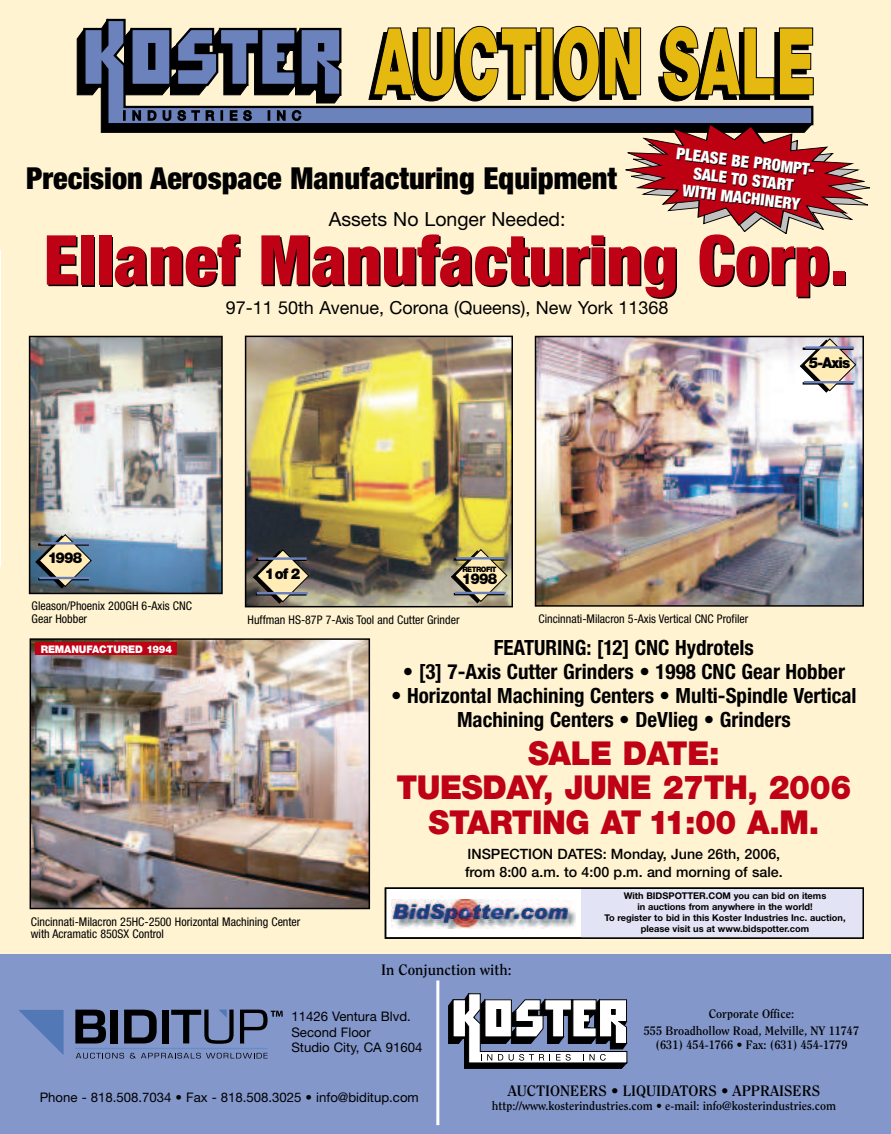
<style>
.page{position:relative;width:891px;height:1134px;background:#fff3d1}
.page>*{position:absolute;margin:0;border:0;box-sizing:border-box;transform-origin:0 0}
.t1{font:900 condensed 69px "Helvetica Neue LT Std";color:#000}
.t2{font:900 33px/34.5px "Helvetica Neue LT Std";letter-spacing:-.015em;color:#be0114;text-align:center;scale:.95 1}
.t3{font:900 condensed 30.3px "Helvetica Neue LT Std";color:#000}
.t4{font:700 condensed 21px/24px "Helvetica Neue LT Std";color:#000;text-align:center}
.t5{font:19.5px "Helvetica Neue LT Std";color:#000}
.t6{font:18px "Helvetica Neue LT Std";color:#000}
.t7{font:900 condensed 16.35px/18px "Helvetica Neue LT Std";color:#fff;text-align:center}
.t8{font:700 15px "Clearface Std";color:#000}
.t9{font:900 15px "Helvetica Neue LT Std";letter-spacing:-.065em;color:#000;scale:.95 1}
.t10{font:500 14.25px/18px "Helvetica Neue LT Std";color:#000}
.t11{font:13.2px/15.9px "Helvetica Neue LT Std";color:#000}
.t12{font:700 12.15px/17.2px "Clearface Std";color:#000;text-align:center}
.t13{font:condensed 12px/12.8px "Helvetica Neue LT Std";color:#000}
.t14{font:700 12px "Clearface Std";color:#000}
.t15{font:900 10.5px "Helvetica Neue LT Std";letter-spacing:-.005em;color:#fff;scale:.95 1}
.t16{font:700 9.3px/11.1px "Helvetica Neue LT Std";color:#000;text-align:center}
.t17{font:900 7.5px "Helvetica Neue LT Std";letter-spacing:-.065em;color:#000;scale:.95 1}
</style>
<div class="page">
<div style="left:385px;top:888px;width:478px;height:50px;background:#fff"></div>
<div style="left:0;top:954px;width:891px;height:180px;background:#8397cb"></div>
<svg style="left:77px;top:31px;width:543px;height:102px;background:#171612"></svg>
<svg style="left:82px;top:19px;width:732px;height:107px"></svg>
<svg style="left:122px;top:27px;width:221px;height:95px;background:#5e667c"></svg>
<svg style="left:368px;top:26px;width:446px;height:76px"></svg>
<svg style="left:448px;top:993px;width:179px;height:76px"></svg>
<img style="left:538px;top:339px;width:323px;height:265px">
<div style="left:535px;top:336px;width:329px;height:271px;border:2px solid #000"></div>
<img style="left:32px;top:339px;width:188px;height:252px">
<div style="left:29px;top:336px;width:194px;height:258px;border:2px solid #000"></div>
<img style="left:33px;top:641px;width:334px;height:265px">
<div style="left:30px;top:638px;width:340px;height:271px;border:2px solid #000"></div>
<img style="left:248px;top:339px;width:262px;height:265px">
<div style="left:245px;top:336px;width:268px;height:271px;border:2px solid #000"></div>
<img style="left:391px;top:899px;width:184px;height:30px">
<div style="left:581px;top:888px;width:282px;height:50px;background:#e2e3f5"></div>
<hr style="left:436px;top:981px;width:3px;height:144px;background:#fff">
<svg style="left:76px;top:1053px;width:48px;height:5px"></svg>
<svg style="left:130px;top:1053px;width:138px;height:5px"></svg>
<svg style="left:19px;top:1010px;width:45px;height:45px"></svg>
<hr style="left:75px;top:1048px;width:193px;height:1px;background:#638ec7">
<svg style="left:75px;top:1010px;width:31px;height:33px"></svg>
<div style="left:111px;top:1010px;width:7px;height:33px;background:#000"></div>
<svg style="left:124px;top:1010px;width:33px;height:33px"></svg>
<div style="left:162px;top:1010px;width:6px;height:33px;background:#000"></div>
<svg style="left:171px;top:1010px;width:63px;height:34px"></svg>
<svg style="left:240px;top:1010px;width:43px;height:34px"></svg>
<svg style="left:253px;top:549px;width:56px;height:55px;background:#968d74"></svg>
<hr style="left:258px;top:557px;width:49px;height:3px;background:#6b82bd">
<hr style="left:258px;top:592px;width:49px;height:2px;background:#6b82bd">
<svg style="left:800px;top:338px;width:56px;height:55px;background:#d3c6b4"></svg>
<hr style="left:805px;top:346px;width:49px;height:3px;background:#6b82bd">
<hr style="left:805px;top:381px;width:48px;height:2px;background:#6b82bd">
<svg style="left:451px;top:549px;width:56px;height:54px;background:#bcb082"></svg>
<hr style="left:456px;top:557px;width:49px;height:3px;background:#6b82bd">
<hr style="left:456px;top:592px;width:49px;height:2px;background:#6b82bd">
<svg style="left:35px;top:534px;width:57px;height:54px;background:#94998c"></svg>
<hr style="left:41px;top:542px;width:48px;height:3px;background:#6b82bd">
<hr style="left:41px;top:577px;width:48px;height:2px;background:#6b82bd">
<div style="left:36px;top:642px;width:141px;height:13px;background:#be0114"></div>
<div style="left:385px;top:888px;width:479px;height:51px;border:2px solid #000"></div>
<svg style="left:620px;top:117px;width:250px;height:117px"></svg>
<h3 class="t7" style="left:677px;top:145px;width:141px;rotate:7deg">PLEASE BE PROMPT-<br>SALE TO START<br>WITH MACHINERY</h3>
<h3 class="t3" style="left:26px;top:167px;width:592px">Precision Aerospace Manufacturing Equipment</h3>
<h3 class="t5" style="left:329px;top:211px;width:238px">Assets No Longer Needed:</h3>
<h1 class="t1" style="left:45px;top:236px;width:805px">Ellanef Manufacturing Corp.</h1>
<h3 class="t6" style="left:226px;top:300px;width:444px">97-11 50th Avenue, Corona (Queens), New York 11368</h3>
<p class="t9" style="left:809px;top:357px;width:45px">5-Axis</p>
<p class="t9" style="left:48px;top:552px;width:38px">1998</p>
<p class="t13" style="left:32px;top:601px;width:162px">Gleason/Phoenix 200GH 6-Axis CNC<br>Gear Hobber</p>
<p class="t15" style="left:41px;top:645px;width:140px">REMANUFACTURED 1994</p>
<p class="t9" style="left:265px;top:568px;width:39px">1of2</p>
<p class="t17" style="left:462px;top:567px;width:38px">RETROFIT</p>
<p class="t9" style="left:462px;top:573px;width:39px">1998</p>
<p class="t13" style="left:248px;top:614px;width:213px">Huffman HS-87P 7-Axis Tool and Cutter Grinder</p>
<p class="t13" style="left:538px;top:613px;width:212px">Cincinnati-Milacron 5-Axis Vertical CNC Profiler</p>
<h3 class="t4" style="left:494px;top:637px;width:262px">FEATURING: [12] CNC Hydrotels</h3>
<h3 class="t4" style="left:403px;top:661px;width:444px">• [3] 7-Axis Cutter Grinders • 1998 CNC Gear Hobber</h3>
<h3 class="t4" style="left:391px;top:685px;width:467px">• Horizontal Machining Centers • Multi-Spindle Vertical<br>Machining Centers • DeVlieg • Grinders</h3>
<h2 class="t2" style="left:396px;top:738px;width:480px">SALE DATE:<br>TUESDAY, JUNE 27TH, 2006<br>STARTING AT 11:00 A.M.</h2>
<p class="t10" style="left:465px;top:847px;width:319px">INSPECTION DATES: Monday, June 26th, 2006, from 8:00 a.m. to 4:00 p.m. and morning of sale.</p>
<p class="t13" style="left:31px;top:916px;width:271px">Cincinnati-Milacron 25HC-2500 Horizontal Machining Center with Acramatic 850SX Control</p>
<p class="t8" style="left:381px;top:964px;width:132px">In Conjunction with:</p>
<p class="t16" style="left:604px;top:890px;width:243px">With BIDSPOTTER.COM you can bid on items<br>in auctions from anywhere in the world!<br>To register to bid in this Koster Industries Inc. auction, please visit us at www.bidspotter.com</p>
<p class="t11" style="left:291px;top:1009px;width:133px">11426 Ventura Blvd.<br>Second Floor<br>Studio City, CA 91604</p>
<p class="t11" style="left:40px;top:1090px;width:381px">Phone - 818.508.7034 • Fax - 818.508.3025 • info@biditup.com</p>
<p class="t12" style="left:644px;top:1005px;width:217px">Corporate Office:<br>555 Broadhollow Road, Melville, NY 11747</p>
<p class="t12" style="left:656px;top:1037px;width:193px">(631) 454-1766 • Fax: (631) 454-1779</p>
<p class="t8" style="left:508px;top:1085px;width:314px">AUCTIONEERS • LIQUIDATORS • APPRAISERS</p>
<p class="t14" style="left:492px;top:1101px;width:346px">http://www.kosterindustries.com • e-mail: info@kosterindustries.com</p>
</div>
